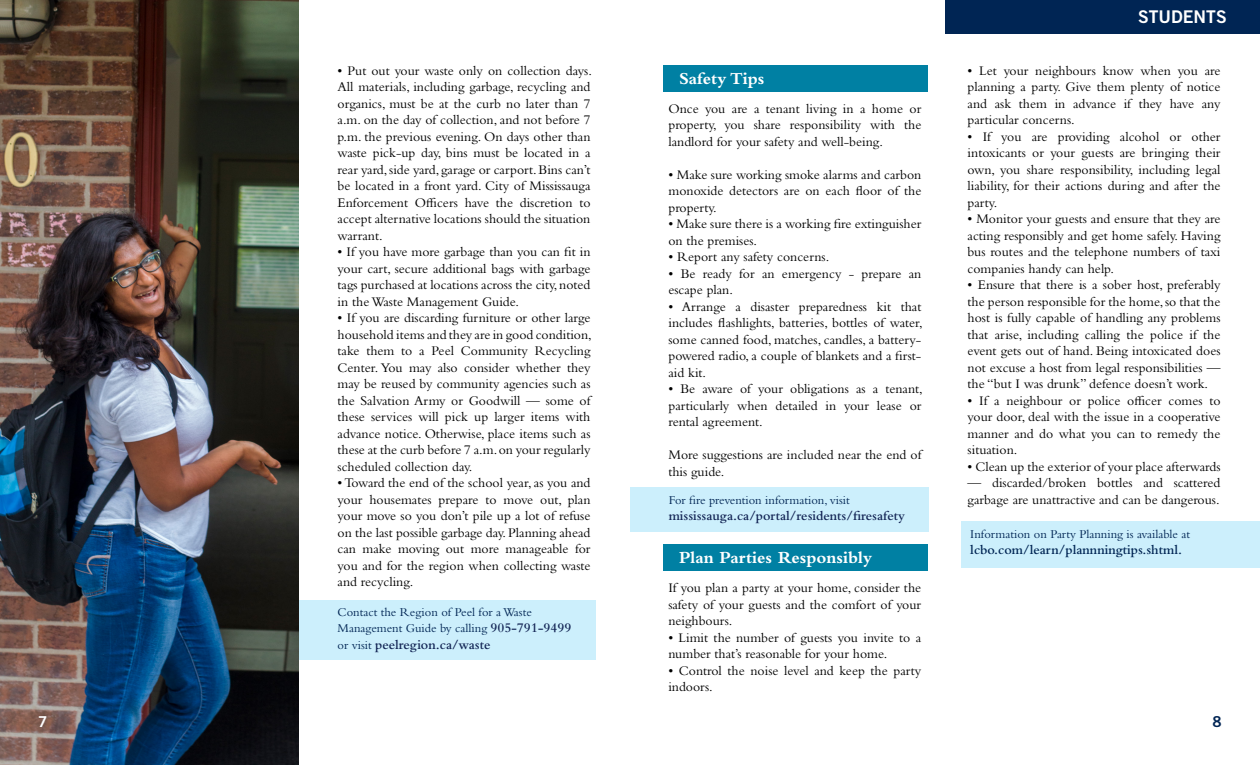
<style>
.page{position:relative;width:1260px;height:765px;background:#fff}
.page>*{position:absolute;margin:0;border:0;box-sizing:border-box;transform-origin:0 0}
.t1{font:700 17.5px "Bembo Std";color:#fff}
.t2{font:17.5px "Trade Gothic LT Std Bd 2";color:#fff}
.t3{font:15px "Trade Gothic LT Std Bd 2";color:#002554}
.t4{font:15px "Trade Gothic LT Std Bd 2";color:#fff}
.t5{font:13.75px/16.5px "Bembo Std";color:#000;text-align:justify}
.t6{font:600 13.75px "Bembo Std";color:#122454}
.t7{font:600 13.75px "Bembo Std";color:#002554}
.t8{font:12.5px/16.5px "Bembo Std";color:#002554}
.s1{font-weight:600;font-size:13.75px;color:#122454}
.s2{font-weight:400;font-size:12.5px;color:#002554}
</style>
<div class="page">
<div style="left:664px;top:66px;width:264px;height:26px;background:#0080a3"></div>
<div style="left:664px;top:544px;width:264px;height:26px;background:#0080a3"></div>
<div style="left:945px;top:0;width:315px;height:34px;background:#002554"></div>
<div style="left:276px;top:600px;width:320px;height:59px;background:#cceffc"></div>
<img style="left:0;top:0;width:298px;height:765px">
<div style="left:630px;top:487px;width:298px;height:45px;background:#cceffc"></div>
<div style="left:962px;top:521px;width:298px;height:47px;background:#cceffc"></div>
<p class="t4" style="left:38px;top:712px;width:11px">7</p>
<p class="t5" style="left:338px;top:62px;width:256px">• Put out your waste only on collection days.<br>All materials, including garbage, recycling and organics, must be at the curb no later than 7 a.m. on the day of collection, and not before 7 p.m. the previous evening. On days other than waste pick-up day, bins must be located in a rear yard, side yard, garage or carport. Bins can’t be located in a front yard. City of Mississauga Enforcement Officers have the discretion to accept alternative locations should the situation warrant.</p>
<p class="t5" style="left:338px;top:243px;width:254px">• If you have more garbage than you can fit in your cart, secure additional bags with garbage tags purchased at locations across the city, noted in the Waste Management Guide.</p>
<p class="t5" style="left:338px;top:309px;width:256px">• If you are discarding furniture or other large household items and they are in good condition, take them to a Peel Community Recycling Center. You may also consider whether they may be reused by community agencies such as the Salvation Army or Goodwill — some of these services will pick up larger items with advance notice. Otherwise, place items such as these at the curb before 7 a.m. on your regularly scheduled collection day.</p>
<p class="t5" style="left:338px;top:474px;width:254px">• Toward the end of the school year, as you and your housemates prepare to move out, plan your move so you don’t pile up a lot of refuse on the last possible garbage day. Planning ahead can make moving out more manageable for you and for the region when collecting waste and recycling.</p>
<p class="t8" style="left:338px;top:603px;width:236px">Contact the Region of Peel for a Waste<br>Management Guide by calling <span class="s1">905-791-9499</span></p>
<p class="t6" style="left:338px;top:637px;width:154px"><span class="s2">or visit</span> peelregion.ca/waste</p>
<p class="t1" style="left:679px;top:69px;width:87px">Safety Tips</p>
<p class="t5" style="left:668px;top:100px;width:254px">Once you are a tenant living in a home or property, you share responsibility with the landlord for your safety and well-being.</p>
<p class="t5" style="left:668px;top:166px;width:254px">• Make sure working smoke alarms and carbon monoxide detectors are on each floor of the property.</p>
<p class="t5" style="left:668px;top:215px;width:254px">• Make sure there is a working fire extinguisher on the premises.</p>
<p class="t5" style="left:668px;top:248px;width:162px">• Report any safety concerns.</p>
<p class="t5" style="left:668px;top:265px;width:254px">• Be ready for an emergency - prepare an escape plan.</p>
<p class="t5" style="left:668px;top:298px;width:256px">• Arrange a disaster preparedness kit that includes flashlights, batteries, bottles of water, some canned food, matches, candles, a battery&shy;powered radio, a couple of blankets and a first&shy;aid kit.</p>
<p class="t5" style="left:668px;top:380px;width:256px">• Be aware of your obligations as a tenant, particularly when detailed in your lease or rental agreement.</p>
<p class="t5" style="left:668px;top:446px;width:254px">More suggestions are included near the end of this guide.</p>
<p class="t8" style="left:669px;top:492px;width:183px">For fire prevention information, visit</p>
<p class="t6" style="left:669px;top:509px;width:238px">mississauga.ca/portal/residents/firesafety</p>
<p class="t1" style="left:679px;top:548px;width:194px">Plan Parties Responsibly</p>
<p class="t5" style="left:668px;top:580px;width:254px">If you plan a party at your home, consider the safety of your guests and the comfort of your neighbours.</p>
<p class="t5" style="left:668px;top:629px;width:254px">• Limit the number of guests you invite to a number that’s reasonable for your home.</p>
<p class="t5" style="left:668px;top:662px;width:254px">• Control the noise level and keep the party indoors.</p>
<p class="t2" style="left:1138px;top:6px;width:90px">STUDENTS</p>
<p class="t5" style="left:968px;top:62px;width:254px">• Let your neighbours know when you are planning a party. Give them plenty of notice and ask them in advance if they have any particular concerns.</p>
<p class="t5" style="left:968px;top:128px;width:254px">• If you are providing alcohol or other intoxicants or your guests are bringing their own, you share responsibility, including legal liability, for their actions during and after the party.</p>
<p class="t5" style="left:968px;top:210px;width:254px">• Monitor your guests and ensure that they are acting responsibly and get home safely. Having bus routes and the telephone numbers of taxi companies handy can help.</p>
<p class="t5" style="left:968px;top:276px;width:254px">• Ensure that there is a sober host, preferably the person responsible for the home, so that the host is fully capable of handling any problems that arise, including calling the police if the event gets out of hand. Being intoxicated does not excuse a host from legal responsibilities — the “but I was drunk” defence doesn’t work.</p>
<p class="t5" style="left:968px;top:392px;width:254px">• If a neighbour or police officer comes to your door, deal with the issue in a cooperative manner and do what you can to remedy the situation.</p>
<p class="t5" style="left:968px;top:458px;width:254px">• Clean up the exterior of your place afterwards</p>
<p class="t5" style="left:968px;top:474px;width:254px">— discarded/broken bottles and scattered garbage are unattractive and can be dangerous.</p>
<p class="t8" style="left:970px;top:525px;width:221px">Information on Party Planning is available at</p>
<p class="t7" style="left:970px;top:542px;width:213px">lcbo.com/learn/plannningtips.shtml.</p>
<p class="t3" style="left:1213px;top:712px;width:11px">8</p>
</div>
